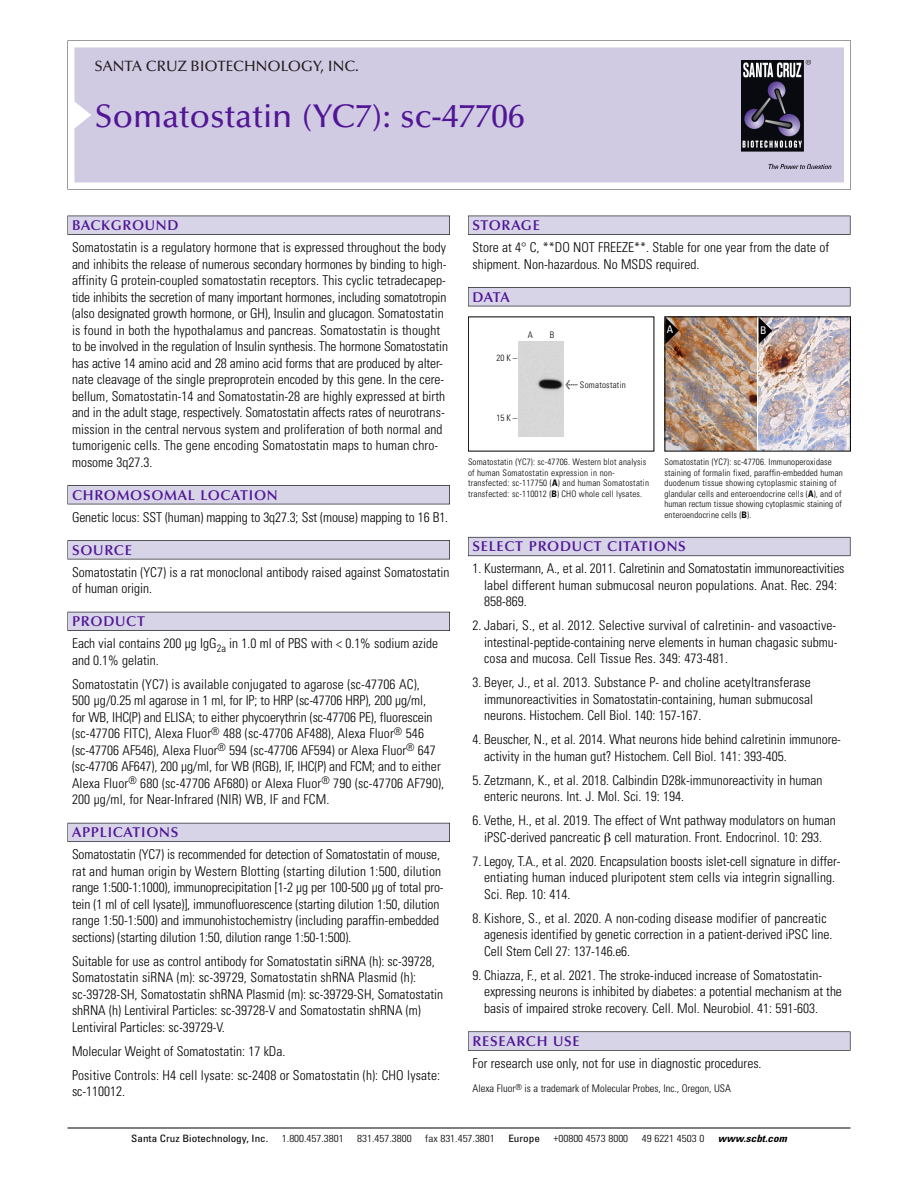
<style>
.page{position:relative;width:918px;height:1188px;background:#fff}
.page>*{position:absolute;margin:0;border:0;box-sizing:border-box;transform-origin:0 0}
.t1{font:500 33px "Optima";color:#511695}
.t2{font:500 15px "Optima";color:#231f20}
.t3{font:600 14.25px "Optima";letter-spacing:.05em;color:#511695}
.t4{font:300 condensed 13.5px/16.5px "Univers";color:#000}
.t5{font:300 condensed 10.5px "Univers";color:#000}
.t6{font:condensed 10.5px "Univers";color:#fff}
.t7{font:300 condensed 10.2px "Univers";color:#000;scale:1.1 1}
.t8{font:condensed 10.2px "Univers";color:#000;scale:1.1 1}
.t9{font:italic 700 condensed 10.2px "Univers";color:#000;scale:1.1 1}
.t10{font:300 condensed 9px/10.5px "Univers";letter-spacing:.015em;color:#000}
.s1{font-family:"Meta Plus";font-weight:400;font-stretch:normal;font-size:10.5px}
.s2{font-weight:700}
</style>
<div class="page">
<svg style="left:74px;top:41px;width:777px;height:148px"></svg>
<div style="left:74px;top:47px;width:770px;height:135px;background:#d1cae3"></div>
<img style="left:741px;top:60px;width:90px;height:108px">
<div style="left:68px;top:216px;width:382px;height:19px;background:#535256"></div>
<div style="left:68px;top:216px;width:381px;height:18px;background:#d7d4e8"></div>
<div style="left:68px;top:485px;width:382px;height:19px;background:#515155"></div>
<div style="left:68px;top:486px;width:381px;height:18px;background:#d7d4e8"></div>
<div style="left:68px;top:540px;width:382px;height:19px;background:#545357"></div>
<div style="left:68px;top:541px;width:381px;height:18px;background:#d7d4e8"></div>
<div style="left:68px;top:612px;width:382px;height:19px;background:#535259"></div>
<div style="left:68px;top:612px;width:381px;height:18px;background:#d7d4e8"></div>
<div style="left:68px;top:823px;width:382px;height:19px;background:#595860"></div>
<div style="left:68px;top:823px;width:381px;height:18px;background:#d7d4e8"></div>
<div style="left:468px;top:216px;width:382px;height:19px;background:#535256"></div>
<div style="left:468px;top:216px;width:382px;height:18px;background:#d7d4e8"></div>
<div style="left:468px;top:287px;width:382px;height:19px;background:#515155"></div>
<div style="left:468px;top:288px;width:382px;height:18px;background:#d7d4e8"></div>
<div style="left:468px;top:537px;width:382px;height:19px;background:#686770"></div>
<div style="left:468px;top:538px;width:382px;height:18px;background:#d7d4e8"></div>
<svg style="left:468px;top:1031px;width:382px;height:20px"></svg>
<div style="left:468px;top:1032px;width:382px;height:18px;background:#d7d4e8"></div>
<hr style="left:68px;top:1128px;width:782px;height:1px;background:#000">
<img style="left:759px;top:318px;width:90px;height:132px">
<img style="left:667px;top:318px;width:90px;height:132px">
<svg style="left:759px;top:317px;width:13px;height:27px"></svg>
<svg style="left:665px;top:317px;width:14px;height:27px"></svg>
<div style="left:518px;top:342px;width:45px;height:95px;background:#d7d7d7"></div>
<p class="t2" style="left:94px;top:60px;width:266px">SANTA CRUZ BIOTECHNOLOGY, INC.</p>
<p class="t1" style="left:94px;top:102px;width:432px">Somatostatin (YC7): sc-47706</p>
<p class="t3" style="left:72px;top:219px;width:108px">BACKGROUND</p>
<p class="t4" style="left:72px;top:240px;width:378px">Somatostatin is a regulatory hormone that is expressed throughout the body and inhibits the release of numerous secondary hormones by binding to high&shy;affinity G protein-coupled somatostatin receptors. This cyclic tetradecapep&shy;tide inhibits the secretion of many important hormones, including somatotropin (also designated growth hormone, or GH), Insulin and glucagon. Somatostatin is found in both the hypothalamus and pancreas. Somatostatin is thought to be involved in the regulation of Insulin synthesis. The hormone Somatostatin has active 14 amino acid and 28 amino acid forms that are produced by alter&shy;nate cleavage of the single preproprotein encoded by this gene. In the cere&shy;bellum, Somatostatin-14 and Somatostatin-28 are highly expressed at birth and in the adult stage, respectively. Somatostatin affects rates of neurotrans&shy;mission in the central nervous system and proliferation of both normal and tumorigenic cells. The gene encoding Somatostatin maps to human chro&shy;mosome 3q27.3.</p>
<p class="t3" style="left:72px;top:489px;width:207px">CHROMOSOMAL LOCATION</p>
<p class="t4" style="left:72px;top:510px;width:378px">Genetic locus: SST (human) mapping to 3q27.3; Sst (mouse) mapping to 16 B1.</p>
<p class="t3" style="left:72px;top:544px;width:61px">SOURCE</p>
<p class="t4" style="left:72px;top:565px;width:379px">Somatostatin (YC7) is a rat monoclonal antibody raised against Somatostatin of human origin.</p>
<p class="t3" style="left:72px;top:615px;width:74px">PRODUCT</p>
<p class="t4" style="left:72px;top:637px;width:368px">Each vial contains 200 µg IgG<sub>2a</sub> in 1.0 ml of PBS with &lt; 0.1% sodium azide and 0.1% gelatin.</p>
<p class="t4" style="left:72px;top:677px;width:374px">Somatostatin (YC7) is available conjugated to agarose (sc-47706 AC),<br>500 µg/0.25 ml agarose in 1 ml, for IP; to HRP (sc-47706 HRP), 200 µg/ml,<br>for WB, IHC(P) and ELISA; to either phycoerythrin (sc-47706 PE), fluorescein (sc-47706 FITC), Alexa Fluor<sup>®</sup> 488 (sc-47706 AF488), Alexa Fluor<sup>®</sup> 546 (sc-47706 AF546), Alexa Fluor<sup>®</sup> 594 (sc-47706 AF594) or Alexa Fluor<sup>®</sup> 647 (sc-47706 AF647), 200 µg/ml, for WB (RGB), IF, IHC(P) and FCM; and to either Alexa Fluor<sup>®</sup> 680 (sc-47706 AF680) or Alexa Fluor<sup>®</sup> 790 (sc-47706 AF790), 200 µg/ml, for Near-Infrared (NIR) WB, IF and FCM.</p>
<p class="t3" style="left:72px;top:826px;width:108px">APPLICATIONS</p>
<p class="t4" style="left:72px;top:848px;width:373px">Somatostatin (YC7) is recommended for detection of Somatostatin of mouse, rat and human origin by Western Blotting (starting dilution 1:500, dilution range 1:500-1:1000), immunoprecipitation [1-2 µg per 100-500 µg of total pro&shy;tein (1 ml of cell lysate)], immunofluorescence (starting dilution 1:50, dilution range 1:50-1:500) and immunohistochemistry (including paraffin-embedded sections) (starting dilution 1:50, dilution range 1:50-1:500).</p>
<p class="t4" style="left:72px;top:954px;width:373px">Suitable for use as control antibody for Somatostatin siRNA (h): sc-39728, Somatostatin siRNA (m): sc-39729, Somatostatin shRNA Plasmid (h): sc-39728-SH, Somatostatin shRNA Plasmid (m): sc-39729-SH, Somatostatin shRNA (h) Lentiviral Particles: sc-39728-V and Somatostatin shRNA (m)<br>Lentiviral Particles: sc-39729-V.</p>
<p class="t4" style="left:72px;top:1044px;width:215px">Molecular Weight of Somatostatin: 17 kDa.</p>
<p class="t4" style="left:72px;top:1068px;width:370px">Positive Controls: H4 cell lysate: sc-2408 or Somatostatin (h): CHO lysate: sc-110012.</p>
<p class="t3" style="left:473px;top:219px;width:69px">STORAGE</p>
<p class="t4" style="left:473px;top:240px;width:358px">Store at 4° C, **DO NOT FREEZE**. Stable for one year from the date of shipment. Non-hazardous. No MSDS required.</p>
<p class="t3" style="left:473px;top:291px;width:39px">DATA</p>
<p class="t10" style="left:496px;top:354px;width:22px">20 K –</p>
<p class="t10" style="left:528px;top:331px;width:7px">A</p>
<p class="t10" style="left:550px;top:331px;width:6px">B</p>
<p class="t10" style="left:496px;top:413px;width:22px">15 K –</p>
<p class="t10" style="left:565px;top:380px;width:62px"><span class="s1">&lt;</span> Somatostatin</p>
<p class="t10" style="left:468px;top:458px;width:183px">Somatostatin (YC7): sc-47706. Western blot analysis of human Somatostatin expression in non&shy;transfected: sc-117750 (<span class="s2">A</span>) and human Somatostatin transfected: sc-110012 (<span class="s2">B</span>) CHO whole cell lysates.</p>
<p class="t6" style="left:667px;top:326px;width:8px">A</p>
<p class="t6" style="left:760px;top:326px;width:8px">B</p>
<p class="t10" style="left:665px;top:458px;width:180px">Somatostatin (YC7): sc-47706. Immunoperoxidase staining of formalin fixed, paraffin-embedded human duodenum tissue showing cytoplasmic staining of glandular cells and enteroendocrine cells (<span class="s2">A</span>), and of human rectum tissue showing cytoplasmic staining of enteroendocrine cells (<span class="s2">B</span>).</p>
<p class="t3" style="left:473px;top:541px;width:215px">SELECT PRODUCT CITATIONS</p>
<p class="t4" style="left:484px;top:562px;width:362px;text-indent:-12px">1. Kustermann, A., et al. 2011. Calretinin and Somatostatin immunoreactivities label different human submucosal neuron populations. Anat. Rec. 294:<br>858-869.</p>
<p class="t4" style="left:484px;top:619px;width:355px;text-align:justify;text-indent:-12px">2. Jabari, S., et al. 2012. Selective survival of calretinin- and vasoactive&shy;intestinal-peptide-containing nerve elements in human chagasic submu&shy;cosa and mucosa. Cell Tissue Res. 349: 473-481.</p>
<p class="t4" style="left:484px;top:676px;width:330px;text-indent:-12px">3. Beyer, J., et al. 2013. Substance P- and choline acetyltransferase immunoreactivities in Somatostatin-containing, human submucosal neurons. Histochem. Cell Biol. 140: 157-167.</p>
<p class="t4" style="left:484px;top:733px;width:358px;text-indent:-12px">4. Beuscher, N., et al. 2014. What neurons hide behind calretinin immunore&shy;activity in the human gut? Histochem. Cell Biol. 141: 393-405.</p>
<p class="t4" style="left:484px;top:773px;width:340px;text-indent:-12px">5. Zetzmann, K., et al. 2018. Calbindin D28k-immunoreactivity in human enteric neurons. Int. J. Mol. Sci. 19: 194.</p>
<p class="t4" style="left:473px;top:814px;width:365px;text-align:center">6. Vethe, H., et al. 2019. The effect of Wnt pathway modulators on human iPSC-derived pancreatic cell maturation. Front. Endocrinol. 10: 293.</p>
<p class="t4" style="left:484px;top:854px;width:358px;text-indent:-12px">7. Legoy, T.A., et al. 2020. Encapsulation boosts islet-cell signature in differ&shy;entiating human induced pluripotent stem cells via integrin signalling.<br>Sci. Rep. 10: 414.</p>
<p class="t4" style="left:484px;top:911px;width:350px;text-indent:-12px">8. Kishore, S., et al. 2020. A non-coding disease modifier of pancreatic agenesis identified by genetic correction in a patient-derived iPSC line.<br>Cell Stem Cell 27: 137-146.e6.</p>
<p class="t4" style="left:484px;top:968px;width:359px;text-indent:-12px">9. Chiazza, F., et al. 2021. The stroke-induced increase of Somatostatin&shy;expressing neurons is inhibited by diabetes: a potential mechanism at the basis of impaired stroke recovery. Cell. Mol. Neurobiol. 41: 591-603.</p>
<p class="t3" style="left:473px;top:1035px;width:109px">RESEARCH USE</p>
<p class="t4" style="left:473px;top:1056px;width:291px">For research use only, not for use in diagnostic procedures.</p>
<p class="t5" style="left:473px;top:1084px;width:260px">Alexa Fluor<sup>®</sup> is a trademark of Molecular Probes, Inc., Oregon, USA</p>
<p class="t8" style="left:131px;top:1135px;width:126px">Santa Cruz Biotechnology, Inc.</p>
<p class="t7" style="left:282px;top:1135px;width:58px">1.800.457.3801</p>
<p class="t7" style="left:357px;top:1135px;width:51px">831.457.3800</p>
<p class="t7" style="left:425px;top:1135px;width:65px">fax 831.457.3801</p>
<p class="t8" style="left:508px;top:1135px;width:30px">Europe</p>
<p class="t7" style="left:554px;top:1135px;width:69px">+00800 4573 8000</p>
<p class="t7" style="left:642px;top:1135px;width:58px">49 6221 4503 0</p>
<p class="t9" style="left:718px;top:1135px;width:66px">www.scbt.com</p>
</div>
